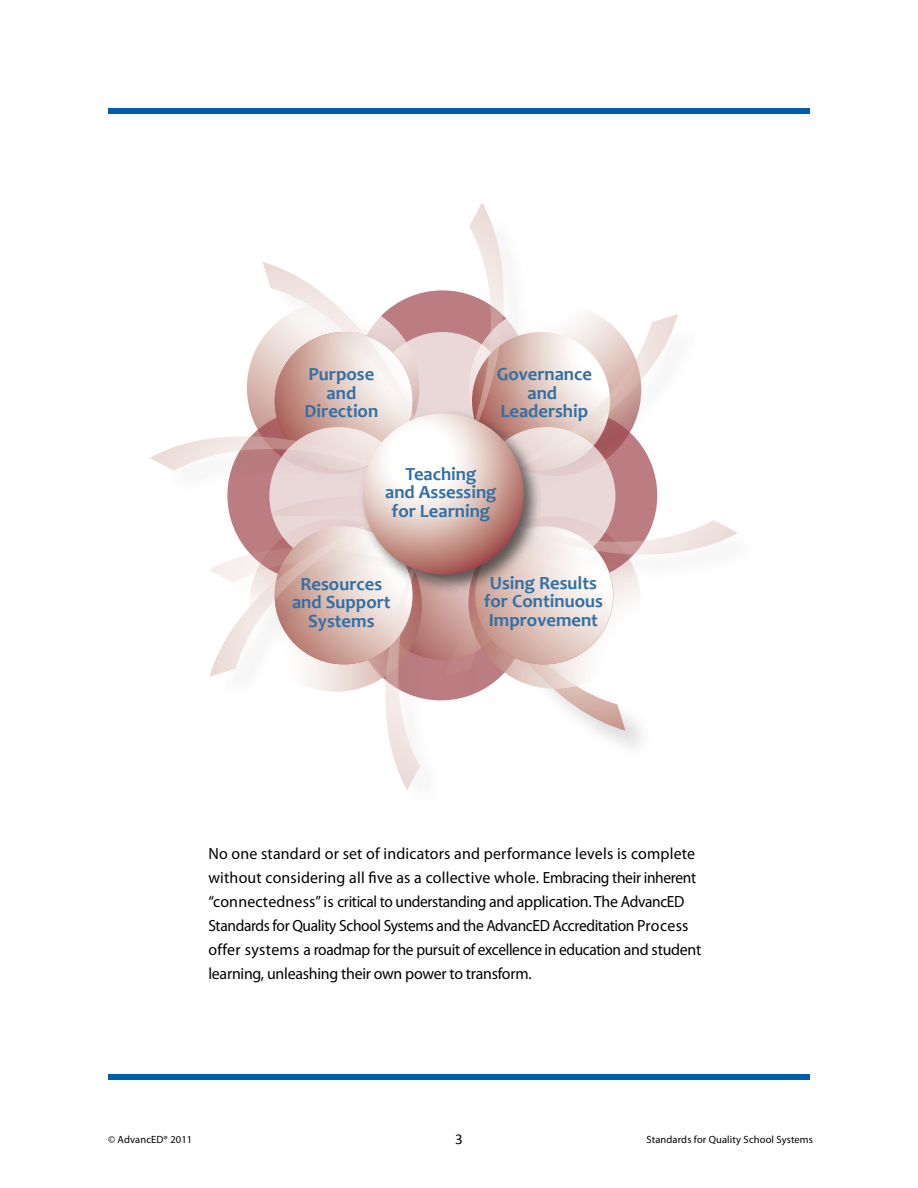
<style>
.page{position:relative;width:918px;height:1188px;background:#fff}
.page>*{position:absolute;margin:0;border:0;box-sizing:border-box;transform-origin:0 0}
.t1{font:700 18.6px/18.6px "Candara";color:#004b8d;text-align:center}
.t2{font:16.2px/24px "Myriad Pro";letter-spacing:-.015em;color:#000}
.t3{font:15px "Calibri";color:#000}
.t4{font:10.5px "Myriad Pro";letter-spacing:.01em;color:#000}
</style>
<div class="page">
<svg style="left:150px;top:203px;width:588px;height:587px"></svg>
<div style="left:108px;top:108px;width:702px;height:6px;background:#005daa"></div>
<div style="left:108px;top:1074px;width:702px;height:6px;background:#005daa"></div>
<p class="t1" style="left:305px;top:365px;width:75px">Purpose and<br>Direction</p>
<p class="t1" style="left:497px;top:365px;width:97px">Governance and<br>Leadership</p>
<p class="t1" style="left:385px;top:464px;width:113px">Teaching<br>and Assessing for Learning</p>
<p class="t1" style="left:292px;top:574px;width:100px">Resources and Support<br>Systems</p>
<p class="t1" style="left:484px;top:573px;width:121px">Using Results for Continuous<br>Improvement</p>
<p class="t2" style="left:208px;top:842px;width:494px">No one standard or set of indicators and performance levels is complete without considering all five as a collective whole. Embracing their inherent “connectedness” is critical to understanding and application. The AdvancED Standards for Quality School Systems and the AdvancED Accreditation Process offer systems a roadmap for the pursuit of excellence in education and student learning, unleashing their own power to transform.</p>
<p class="t4" style="left:108px;top:1133px;width:86px">© AdvancED® 2011</p>
<p class="t3" style="left:455px;top:1130px;width:9px">3</p>
<p class="t4" style="left:647px;top:1133px;width:168px">Standards for Quality School Systems</p>
</div>
